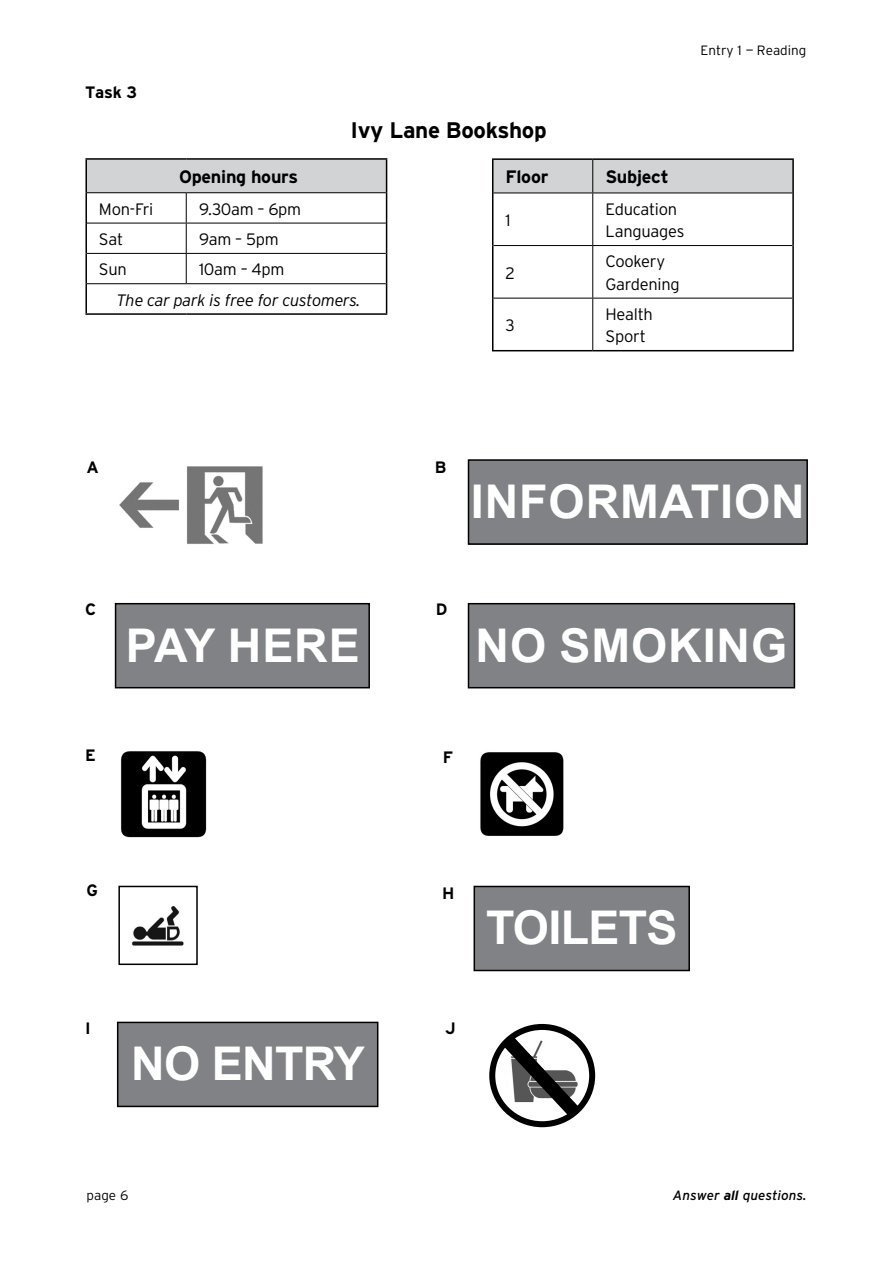
<style>
.page{position:relative;width:893px;height:1263px;background:#fff}
.page>*{position:absolute;margin:0;border:0;box-sizing:border-box;transform-origin:0 0}
.t1{font:700 46.5px "Arial";letter-spacing:.02em;color:#fff}
.t2{font:700 22.5px "Interstate";letter-spacing:-.015em;color:#000}
.t3{font:700 18px "Interstate";letter-spacing:-.015em;color:#000}
.t4{font:300 16.5px/22.2px "Interstate";letter-spacing:-.015em;color:#000}
.t5{font:italic 300 16.5px "Interstate";letter-spacing:-.015em;color:#000}
.t6{font:700 16.5px "Interstate";color:#000}
.t7{font:300 13.5px "Interstate";color:#000}
.t8{font:italic 13.5px "Interstate";color:#000}
.s1{font-weight:700}
</style>
<div class="page">
<div style="left:86px;top:159px;width:301px;height:34px;background:#d1d3d4"></div>
<hr style="left:386px;top:160px;width:1px;height:33px;background:#000">
<svg style="left:386px;top:284px;width:1px;height:29px"></svg>
<hr style="left:87px;top:192px;width:99px;height:1px;background:#000">
<hr style="left:186px;top:192px;width:200px;height:1px;background:#000">
<hr style="left:186px;top:193px;width:1px;height:30px;background:#000">
<hr style="left:87px;top:223px;width:99px;height:1px;background:#000">
<hr style="left:186px;top:223px;width:200px;height:1px;background:#000">
<hr style="left:186px;top:223px;width:1px;height:30px;background:#000">
<hr style="left:87px;top:253px;width:99px;height:1px;background:#000">
<hr style="left:186px;top:253px;width:200px;height:1px;background:#000">
<svg style="left:186px;top:254px;width:1px;height:29px"></svg>
<hr style="left:87px;top:283px;width:99px;height:1px;background:#000">
<hr style="left:186px;top:283px;width:200px;height:1px;background:#000">
<hr style="left:85px;top:158px;width:101px;height:2px;background:#000">
<hr style="left:85px;top:160px;width:2px;height:33px;background:#000">
<hr style="left:186px;top:158px;width:201px;height:2px;background:#000">
<hr style="left:85px;top:193px;width:2px;height:30px;background:#000">
<hr style="left:386px;top:193px;width:1px;height:30px;background:#000">
<hr style="left:85px;top:223px;width:2px;height:30px;background:#000">
<hr style="left:386px;top:223px;width:1px;height:30px;background:#000">
<hr style="left:85px;top:253px;width:2px;height:31px;background:#000">
<hr style="left:386px;top:253px;width:1px;height:31px;background:#000">
<hr style="left:85px;top:284px;width:2px;height:29px;background:#000">
<hr style="left:85px;top:313px;width:101px;height:2px;background:#000">
<hr style="left:186px;top:313px;width:201px;height:2px;background:#000">
<img style="left:120px;top:751px;width:87px;height:87px">
<div style="left:468px;top:604px;width:326px;height:84px;background:#808285"></div>
<div style="left:468px;top:603px;width:327px;height:85px;border:2px solid #000"></div>
<div style="left:468px;top:460px;width:339px;height:84px;background:#808285"></div>
<div style="left:468px;top:459px;width:340px;height:86px;border:2px solid #000"></div>
<div style="left:474px;top:886px;width:215px;height:84px;background:#808285"></div>
<div style="left:474px;top:886px;width:216px;height:85px;border:2px solid #000"></div>
<div style="left:118px;top:1022px;width:260px;height:84px;background:#808285"></div>
<div style="left:117px;top:1022px;width:261px;height:85px;border:2px solid #000"></div>
<div style="left:493px;top:160px;width:299px;height:33px;background:#d1d3d4"></div>
<hr style="left:592px;top:160px;width:1px;height:33px;background:#000">
<hr style="left:493px;top:193px;width:100px;height:1px;background:#000">
<hr style="left:593px;top:193px;width:199px;height:1px;background:#000">
<hr style="left:592px;top:193px;width:1px;height:52px;background:#000">
<hr style="left:493px;top:245px;width:100px;height:1px;background:#000">
<hr style="left:593px;top:245px;width:199px;height:1px;background:#000">
<hr style="left:592px;top:246px;width:1px;height:52px;background:#000">
<hr style="left:493px;top:298px;width:100px;height:1px;background:#000">
<hr style="left:593px;top:298px;width:199px;height:1px;background:#000">
<hr style="left:592px;top:298px;width:1px;height:52px;background:#000">
<hr style="left:492px;top:158px;width:101px;height:2px;background:#000">
<hr style="left:492px;top:160px;width:1px;height:33px;background:#000">
<hr style="left:593px;top:158px;width:201px;height:2px;background:#000">
<hr style="left:792px;top:160px;width:2px;height:33px;background:#000">
<hr style="left:492px;top:193px;width:1px;height:53px;background:#000">
<hr style="left:792px;top:193px;width:2px;height:53px;background:#000">
<hr style="left:492px;top:246px;width:1px;height:52px;background:#000">
<hr style="left:792px;top:246px;width:2px;height:52px;background:#000">
<hr style="left:492px;top:298px;width:1px;height:52px;background:#000">
<hr style="left:792px;top:298px;width:2px;height:52px;background:#000">
<hr style="left:492px;top:350px;width:101px;height:1px;background:#000">
<hr style="left:593px;top:350px;width:201px;height:1px;background:#000">
<img style="left:119px;top:466px;width:144px;height:78px">
<div style="left:116px;top:604px;width:253px;height:84px;background:#808285"></div>
<div style="left:115px;top:603px;width:255px;height:85px;border:2px solid #000"></div>
<img style="left:480px;top:752px;width:84px;height:84px">
<img style="left:131px;top:906px;width:53px;height:40px">
<div style="left:118px;top:886px;width:80px;height:79px;border:2px solid #000"></div>
<img style="left:492px;top:1027px;width:100px;height:97px">
<div style="left:489px;top:1024px;width:106px;height:103px;border:6px solid #000;border-radius:50%"></div>
<svg style="left:503px;top:1036px;width:77px;height:81px"></svg>
<p class="t6" style="left:85px;top:83px;width:54px">Task 3</p>
<h2 class="t2" style="left:350px;top:118px;width:198px">Ivy Lane Bookshop</h2>
<p class="t3" style="left:505px;top:167px;width:44px">Floor</p>
<p class="t3" style="left:605px;top:167px;width:65px">Subject</p>
<p class="t4" style="left:505px;top:209px;width:7px">1</p>
<p class="t4" style="left:605px;top:198px;width:80px">Education<br>Languages</p>
<p class="t4" style="left:505px;top:261px;width:11px">2</p>
<p class="t4" style="left:605px;top:250px;width:76px">Cookery<br>Gardening</p>
<p class="t4" style="left:505px;top:314px;width:11px">3</p>
<p class="t4" style="left:605px;top:303px;width:49px">Health<br>Sport</p>
<p class="t3" style="left:179px;top:167px;width:120px">Opening hours</p>
<p class="t4" style="left:99px;top:197px;width:56px">Mon-Fri</p>
<p class="t4" style="left:199px;top:197px;width:104px">9.30am – 6pm</p>
<p class="t4" style="left:99px;top:228px;width:26px">Sat</p>
<p class="t4" style="left:199px;top:228px;width:81px">9am – 5pm</p>
<p class="t4" style="left:99px;top:258px;width:29px">Sun</p>
<p class="t4" style="left:199px;top:258px;width:87px">10am – 4pm</p>
<p class="t5" style="left:116px;top:290px;width:246px">The car park is free for customers.</p>
<p class="t7" style="left:700px;top:43px;width:107px">Entry 1 — Reading</p>
<p class="t6" style="left:87px;top:458px;width:14px">A</p>
<p class="t6" style="left:435px;top:458px;width:13px">B</p>
<p class="t6" style="left:85px;top:600px;width:13px">C</p>
<h1 class="t1" style="left:126px;top:613px;width:236px">PAY HERE</h1>
<p class="t6" style="left:85px;top:746px;width:12px">E</p>
<h1 class="t1" style="left:471px;top:469px;width:277px">IN FORMATION</h1>
<p class="t6" style="left:436px;top:600px;width:13px">D</p>
<h1 class="t1" style="left:476px;top:613px;width:313px">NO SMOKING</h1>
<p class="t6" style="left:443px;top:748px;width:12px">F</p>
<p class="t6" style="left:87px;top:881px;width:13px">G</p>
<p class="t6" style="left:442px;top:884px;width:14px">H</p>
<p class="t6" style="left:85px;top:1019px;width:7px">I</p>
<p class="t6" style="left:445px;top:1019px;width:12px">J</p>
<h1 class="t1" style="left:131px;top:1031px;width:235px">NO ENTRY</h1>
<h1 class="t1" style="left:486px;top:895px;width:189px">TOI LETS</h1>
<p class="t7" style="left:87px;top:1188px;width:43px">page 6</p>
<p class="t8" style="left:673px;top:1188px;width:135px">Answer <span class="s1">all</span> questions.</p>
</div>
